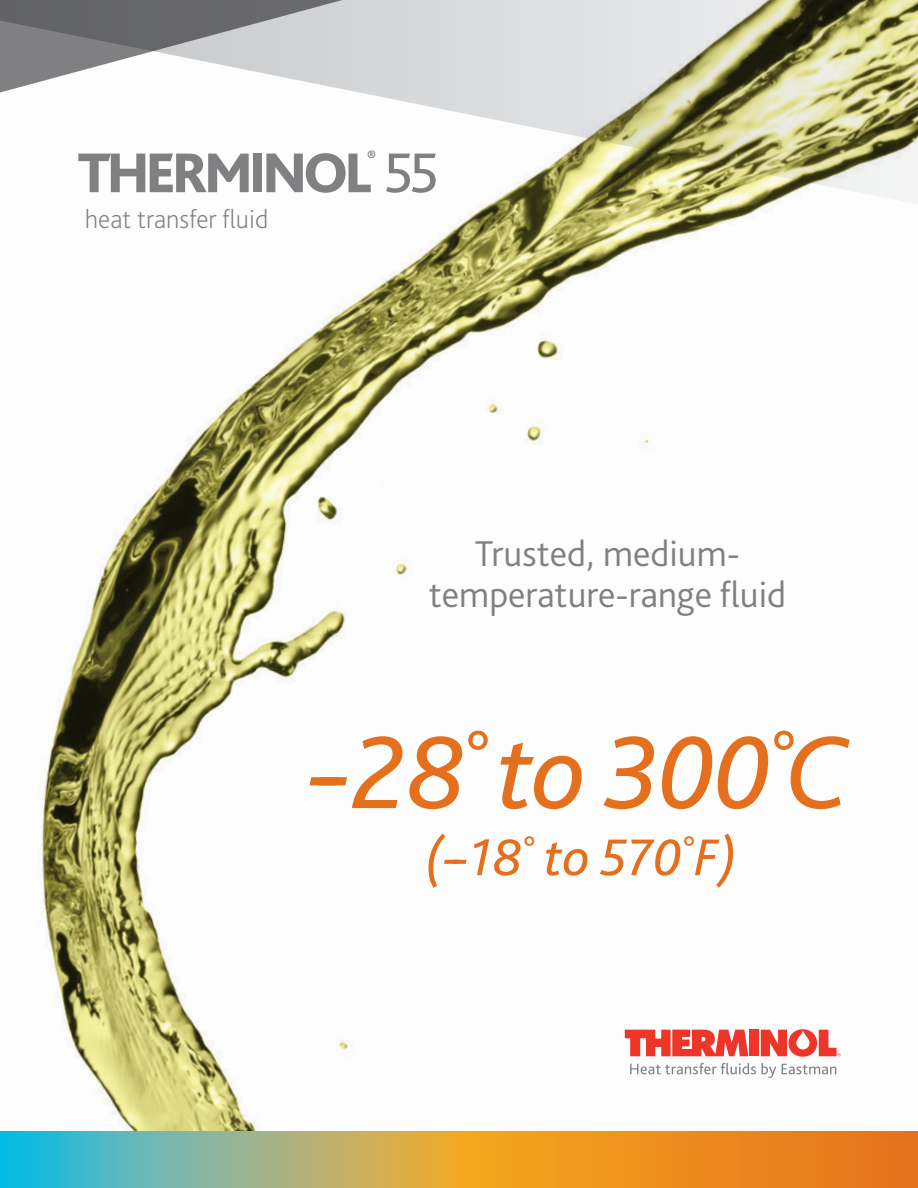
<style>
.page{position:relative;width:918px;height:1188px;background:#fff}
.page>*{position:absolute;margin:0;border:0;box-sizing:border-box;transform-origin:0 0}
.t1{font:italic 108px "Bliss Pro";letter-spacing:-.02em;color:#e4701e}
.t2{font:800 58.65px "Bliss Pro";letter-spacing:-.075em;color:#808083}
.t3{font:italic 54px "Bliss Pro";color:#e4701e}
.t4{font:300 37.5px/40.5px "Bliss Pro";color:#808083;text-align:center}
.t5{font:200 27px "Bliss Pro";color:#808083}
.t6{font:800 15.75px "Bliss Pro";color:#808083}
.s1{font-weight:400}
</style>
<div class="page">
<img style="left:0;top:207px;width:918px;height:925px">
<svg style="left:625px;top:1030px;width:123px;height:26px"></svg>
<div style="left:749px;top:1030px;width:10px;height:26px;background:#ee3529"></div>
<svg style="left:761px;top:1029px;width:80px;height:28px"></svg>
<svg style="left:630px;top:1063px;width:126px;height:11px"></svg>
<svg style="left:762px;top:1063px;width:14px;height:15px"></svg>
<svg style="left:782px;top:1064px;width:54px;height:10px"></svg>
<svg style="left:0;top:0;width:918px;height:207px"></svg>
<svg style="left:0;top:1132px;width:918px;height:56px;background:#baa058"></svg>
<p class="t6" style="left:367px;top:146px;width:10px">®</p>
<p class="t2" style="left:78px;top:136px;width:363px">THERMINOL <span class="s1">55</span></p>
<p class="t5" style="left:85px;top:202px;width:185px">heat transfer fluid</p>
<p class="t4" style="left:429px;top:533px;width:359px">Trusted, medium&shy;temperature-range fluid</p>
<p class="t1" style="left:316px;top:705px;width:535px">-28<sup>°</sup> to 300<sup>°</sup>C</p>
<p class="t3" style="left:425px;top:824px;width:313px">(--18<sup>°</sup> to 570<sup>°</sup>F)</p>
</div>
